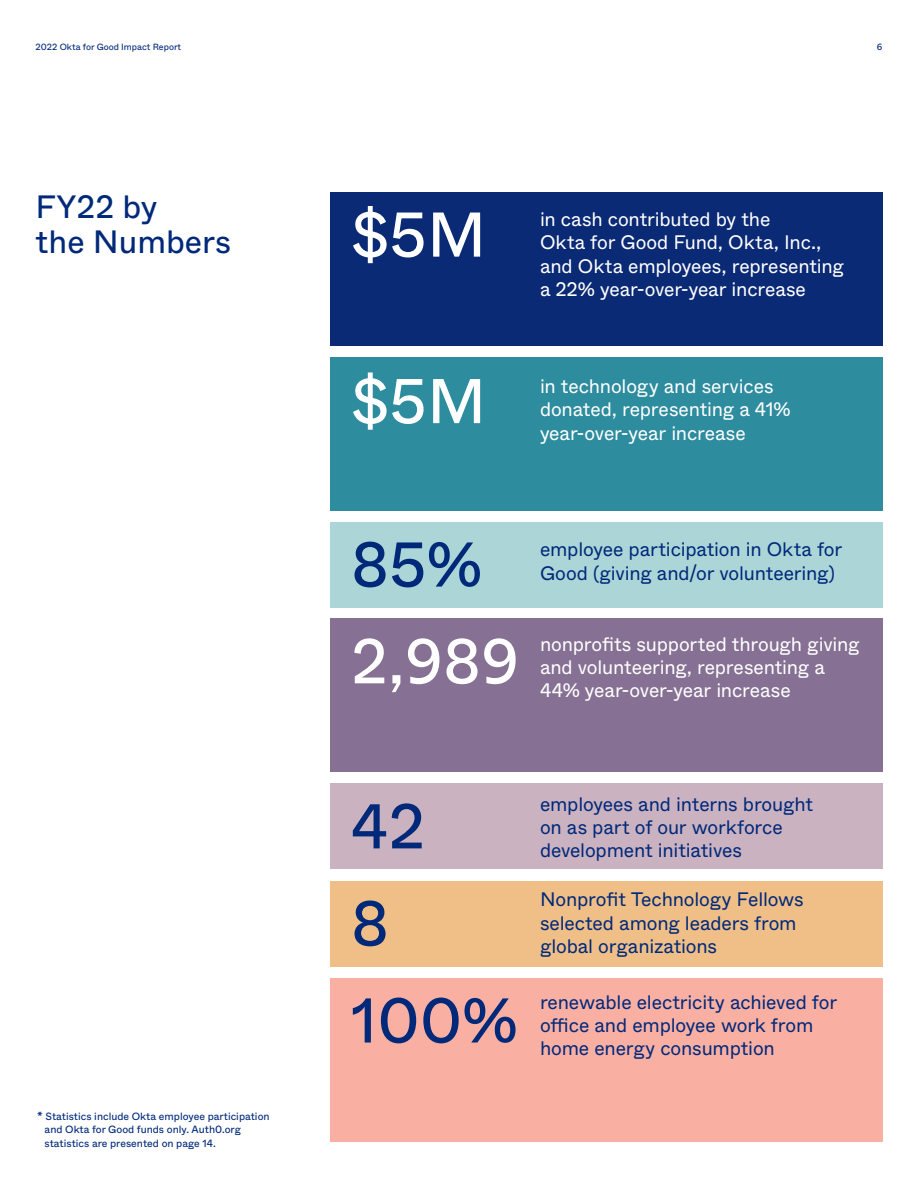
<style>
.page{position:relative;width:918px;height:1188px;background:#fff}
.page>*{position:absolute;margin:0;border:0;box-sizing:border-box;transform-origin:0 0}
.t1{font:63px "ABC Whyte";color:#fff}
.t2{font:63px "ABC Whyte";color:#00297a}
.t3{font:32.25px/35.2px "ABC Whyte";color:#00297a}
.t4{font:19.5px/23.2px "ABC Whyte";letter-spacing:-.01em;color:#00297a}
.t5{font:19.5px/23.2px "ABC Whyte";letter-spacing:-.005em;color:#fff}
.t6{font:10.5px/13.5px "ABC Whyte";color:#00297a}
.t7{font:9px "ABC Whyte";color:#00297a}
</style>
<div class="page">
<div style="left:330px;top:522px;width:552px;height:85px;background:#abd5d6"></div>
<div style="left:330px;top:357px;width:552px;height:153px;background:#2d8c9e"></div>
<div style="left:330px;top:978px;width:552px;height:163px;background:#faafa3"></div>
<div style="left:330px;top:881px;width:552px;height:85px;background:#f0bf87"></div>
<div style="left:330px;top:192px;width:552px;height:154px;background:#0b2a75"></div>
<div style="left:330px;top:619px;width:552px;height:153px;background:#867093"></div>
<div style="left:330px;top:784px;width:552px;height:85px;background:#cbb2c0"></div>
<p class="t7" style="left:36px;top:40px;width:147px">2022 Okta for Good Impact Report</p>
<p class="t7" style="left:877px;top:40px;width:7px">6</p>
<h2 class="t3" style="left:36px;top:187px;width:197px">FY22 by<br>the Numbers</h2>
<p class="t6" style="left:45px;top:1109px;width:227px;text-indent:-7px">* Statistics include Okta employee participation and Okta for Good funds only. Auth0.org statistics are presented on page 14.</p>
<h1 class="t1" style="left:351px;top:185px;width:137px">$5M</h1>
<h1 class="t1" style="left:351px;top:352px;width:137px">$5M</h1>
<p class="t5" style="left:540px;top:207px;width:306px">in cash contributed by the<br>Okta for Good Fund, Okta, Inc., and Okta employees, representing a 22% year-over-year increase</p>
<p class="t5" style="left:540px;top:374px;width:252px">in technology and services donated, representing a 41% year-over-year increase</p>
<h1 class="t2" style="left:351px;top:515px;width:133px">85%</h1>
<h1 class="t1" style="left:351px;top:612px;width:170px">2,989</h1>
<p class="t4" style="left:540px;top:537px;width:304px">employee participation in Okta for<br>Good (giving and/or volunteering)</p>
<p class="t5" style="left:540px;top:631px;width:321px">nonprofits supported through giving and volunteering, representing a<br>44% year-over-year increase</p>
<h1 class="t2" style="left:351px;top:777px;width:76px">42</h1>
<h1 class="t2" style="left:351px;top:874px;width:40px">8</h1>
<h1 class="t2" style="left:351px;top:971px;width:168px">100%</h1>
<p class="t4" style="left:540px;top:791px;width:275px">employees and interns brought on as part of our workforce development initiatives</p>
<p class="t4" style="left:540px;top:887px;width:265px">Nonprofit Technology Fellows selected among leaders from global organizations</p>
<p class="t4" style="left:540px;top:989px;width:299px">renewable electricity achieved for office and employee work from</p>
<p class="t4" style="left:540px;top:1036px;width:236px">home energy consumption</p>
</div>
